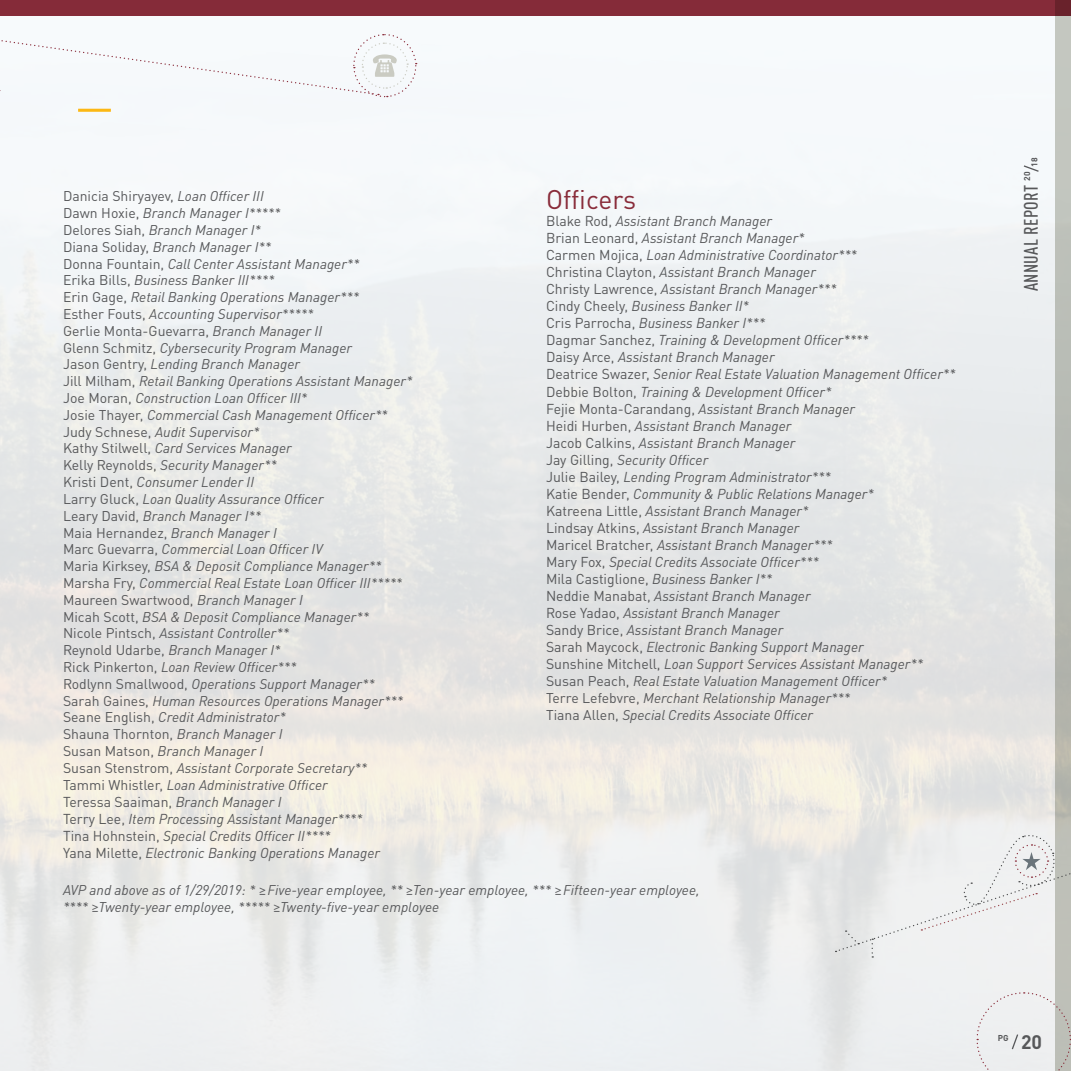
<style>
.page{position:relative;width:1071px;height:1071px;background:#fff}
.page>*{position:absolute;margin:0;border:0;box-sizing:border-box;transform-origin:0 0}
.t1{font:26.6px "DIN";color:#892c3a}
.t2{font:700 19.43px "DIN Pro";color:#57585a}
.t3{font:500 condensed 19.25px "DIN Pro";letter-spacing:.02em;color:#57585a}
.t4{font:italic 14.17px/17px "DIN Pro";color:#57585a}
.t5{font:italic 14px/16.8px "DIN Pro";color:#57585a}
.t6{font:italic 14px/16.8px "DIN";color:#57585a}
.t7{font:700 8.4px "DIN Pro";color:#57585a}
.s1{font-style:normal}
.s2{font-family:"Adobe Caslon Pro";font-weight:600}
</style>
<div class="page">
<img style="left:0;top:63px;width:1055px;height:1008px">
<div style="left:1055px;top:0;width:16px;height:1071px;background:#b9bcb4"></div>
<div style="left:0;top:0;width:1071px;height:16px;background:#892c3a"></div>
<svg style="left:976px;top:992px;width:95px;height:79px"></svg>
<svg style="left:836px;top:834px;width:235px;height:124px"></svg>
<svg style="left:1022px;top:164px;width:18px;height:9px"></svg>
<div style="left:0;top:34px;width:417px;height:124px;background:#f6f9fb"></div>
<p class="t5" style="left:63px;top:187px;width:351px"><span class="s1">Danicia Shiryayev,</span> Loan Officer III<br><span class="s1">Dawn Hoxie,</span> Branch Manager I*****<br><span class="s1">Delores Siah,</span> Branch Manager I*<br><span class="s1">Diana Soliday,</span> Branch Manager I**<br><span class="s1">Donna Fountain,</span> Call Center Assistant Manager**<br><span class="s1">Erika Bills,</span> Business Banker III****<br><span class="s1">Erin Gage,</span> Retail Banking Operations Manager***<br><span class="s1">Esther Fouts,</span> Accounting Supervisor*****<br><span class="s1">Gerlie Monta-Guevarra,</span> Branch Manager II<br><span class="s1">Glenn Schmitz,</span> Cybersecurity Program Manager<br><span class="s1">Jason Gentry,</span> Lending Branch Manager<br><span class="s1">Jill Milham,</span> Retail Banking Operations Assistant Manager* <span class="s1">Joe Moran,</span> Construction Loan Officer III*<br><span class="s1">Josie Thayer,</span> Commercial Cash Management Officer** <span class="s1">Judy Schnese,</span> Audit Supervisor*<br><span class="s1">Kathy Stilwell,</span> Card Services Manager<br><span class="s1">Kelly Reynolds,</span> Security Manager**</p>
<p class="t4" style="left:63px;top:472px;width:193px"><span class="s1">Kristi Dent,</span> Consumer Lender II</p>
<p class="t5" style="left:63px;top:489px;width:342px"><span class="s1">Larry Gluck,</span> Loan Quality Assurance Officer<br><span class="s1">Leary David,</span> Branch Manager I**<br><span class="s1">Maia Hernandez,</span> Branch Manager I<br><span class="s1">Marc Guevarra,</span> Commercial Loan Officer IV<br><span class="s1">Maria Kirksey,</span> BSA &amp; Deposit Compliance Manager** <span class="s1">Marsha Fry,</span> Commercial Real Estate Loan Officer III***** <span class="s1">Maureen Swartwood,</span> Branch Manager I<br><span class="s1">Micah Scott,</span> BSA &amp; Deposit Compliance Manager** <span class="s1">Nicole Pintsch,</span> Assistant Controller**<br><span class="s1">Reynold Udarbe,</span> Branch Manager I*<br><span class="s1">Rick Pinkerton,</span> Loan Review Officer***<br><span class="s1">Rodlynn Smallwood,</span> Operations Support Manager** <span class="s1">Sarah Gaines,</span> Human Resources Operations Manager*** <span class="s1">Seane English,</span> Credit Administrator*<br><span class="s1">Shauna Thornton,</span> Branch Manager I<br><span class="s1">Susan Matson,</span> Branch Manager I<br><span class="s1">Susan Stenstrom,</span> Assistant Corporate Secretary** <span class="s1">Tammi Whistler,</span> Loan Administrative Officer</p>
<p class="t4" style="left:63px;top:792px;width:319px"><span class="s1">Teressa Saaiman,</span> Branch Manager I<br><span class="s1">Terry Lee,</span> Item Processing Assistant Manager**** <span class="s1">Tina Hohnstein,</span> Special Credits Officer II****<br><span class="s1">Yana Milette,</span> Electronic Banking Operations Manager</p>
<h1 class="t1" style="left:546px;top:183px;width:92px">Officers</h1>
<p class="t4" style="left:546px;top:211px;width:411px"><span class="s1">Blake Rod,</span> Assistant Branch Manager<br><span class="s1">Brian Leonard,</span> Assistant Branch Manager*<br><span class="s1">Carmen Mojica,</span> Loan Administrative Coordinator***<br><span class="s1">Christina Clayton,</span> Assistant Branch Manager<br><span class="s1">Christy Lawrence,</span> Assistant Branch Manager***<br><span class="s1">Cindy Cheely,</span> Business Banker II*<br><span class="s1">Cris Parrocha,</span> Business Banker I***<br><span class="s1">Dagmar Sanchez,</span> Training &amp; Development Officer****<br><span class="s1">Daisy Arce,</span> Assistant Branch Manager<br><span class="s1">Deatrice Swazer,</span> Senior Real Estate Valuation Management Officer** <span class="s1">Debbie Bolton,</span> Training &amp; Development Officer*<br><span class="s1">Fejie Monta-Carandang,</span> Assistant Branch Manager<br><span class="s1">Heidi Hurben,</span> Assistant Branch Manager<br><span class="s1">Jacob Calkins,</span> Assistant Branch Manager<br><span class="s1">Jay Gilling,</span> Security Officer<br><span class="s1">Julie Bailey,</span> Lending Program Administrator***<br><span class="s1">Katie Bender,</span> Community &amp; Public Relations Manager*<br><span class="s1">Katreena Little,</span> Assistant Branch Manager*<br><span class="s1">Lindsay Atkins,</span> Assistant Branch Manager<br><span class="s1">Maricel Bratcher,</span> Assistant Branch Manager***<br><span class="s1">Mary Fox,</span> Special Credits Associate Officer***<br><span class="s1">Mila Castiglione,</span> Business Banker I**<br><span class="s1">Neddie Manabat,</span> Assistant Branch Manager<br><span class="s1">Rose Yadao,</span> Assistant Branch Manager<br><span class="s1">Sandy Brice,</span> Assistant Branch Manager<br><span class="s1">Sarah Maycock,</span> Electronic Banking Support Manager<br><span class="s1">Sunshine Mitchell,</span> Loan Support Services Assistant Manager**</p>
<p class="t5" style="left:546px;top:671px;width:343px"><span class="s1">Susan Peach,</span> Real Estate Valuation Management Officer*<br><span class="s1">Terre Lefebvre,</span> Merchant Relationship Manager***<br><span class="s1">Tiana Allen,</span> Special Credits Associate Officer</p>
<p class="t6" style="left:63px;top:881px;width:638px">AVP and above as of 1/29/2019: * <span class="s2">≥</span>Five-year employee, ** <span class="s2">≥</span>Ten-year employee, *** <span class="s2">≥</span>Fifteen-year employee, **** <span class="s2">≥</span>Twenty-year employee, ***** <span class="s2">≥</span>Twenty-five-year employee</p>
<p class="t7" style="left:1027px;top:167px;width:11px;rotate:-90deg">18</p>
<p class="t7" style="left:1020px;top:181px;width:11px;rotate:-90deg">20</p>
<h3 class="t3" style="left:1017px;top:291px;width:108px;rotate:-90deg">ANNUAL REPORT</h3>
<p class="t7" style="left:998px;top:1031px;width:12px">PG</p>
<h2 class="t2" style="left:1021px;top:1026px;width:23px">20</h2>
</div>
